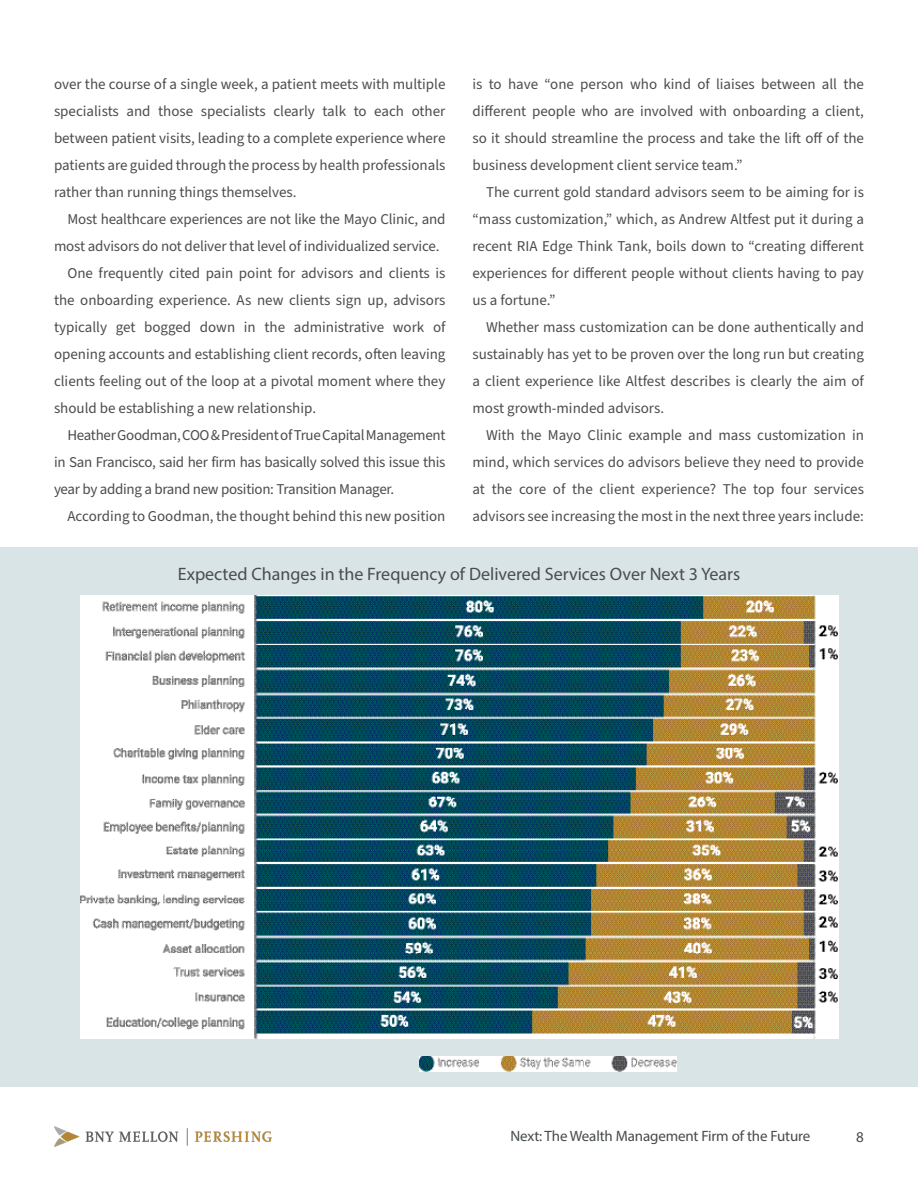
<style>
.page{position:relative;width:918px;height:1188px;background:#fff}
.page>*{position:absolute;margin:0;border:0;box-sizing:border-box;transform-origin:0 0}
.Headlines{font:18px "Myriad Pro";color:#4b4c4d}
.Headlines-2{font:15px/27px "Source Sans Pro";color:#4b4c4d;text-align:justify}
.t1{font:15px "Myriad Pro";letter-spacing:-.01em;color:#474b4e}
</style>
<div class="page">
<img style="left:54px;top:1127px;width:217px;height:20px">
<div style="left:0;top:548px;width:918px;height:540px;background:#d9e4e7"></div>
<img style="left:81px;top:595px;width:757px;height:443px">
<img style="left:419px;top:1057px;width:258px;height:14px">
<p class="Headlines-2" style="left:54px;top:71px;width:393px">over the course of a single week, a patient meets with multiple specialists and those specialists clearly talk to each other between patient visits, leading to a complete experience where patients are guided through the process by health professionals rather than running things themselves.</p>
<p class="Headlines-2" style="left:54px;top:206px;width:393px;text-indent:14px">Most healthcare experiences are not like the Mayo Clinic, and most advisors do not deliver that level of individualized service.</p>
<p class="Headlines-2" style="left:54px;top:260px;width:393px;text-indent:14px">One frequently cited pain point for advisors and clients is the onboarding experience. As new clients sign up, advisors typically get bogged down in the administrative work of opening accounts and establishing client records, often leaving clients feeling out of the loop at a pivotal moment where they should be establishing a new relationship.</p>
<p class="Headlines-2" style="left:54px;top:422px;width:393px;text-indent:14px">Heather Goodman, COO &amp; President of True Capital Management in San Francisco, said her firm has basically solved this issue this year by adding a brand new position: Transition Manager.</p>
<p class="Headlines-2" style="left:68px;top:503px;width:380px">According to Goodman, the thought behind this new position</p>
<p class="Headlines-2" style="left:472px;top:71px;width:393px">is to have “one person who kind of liaises between all the different people who are involved with onboarding a client, so it should streamline the process and take the lift off of the business development client service team.”</p>
<p class="Headlines-2" style="left:472px;top:179px;width:393px;text-indent:14px">The current gold standard advisors seem to be aiming for is “mass customization,” which, as Andrew Altfest put it during a recent RIA Edge Think Tank, boils down to “creating different experiences for different people without clients having to pay us a fortune.”</p>
<p class="Headlines-2" style="left:472px;top:314px;width:393px;text-indent:14px">Whether mass customization can be done authentically and sustainably has yet to be proven over the long run but creating a client experience like Altfest describes is clearly the aim of most growth-minded advisors.</p>
<p class="Headlines-2" style="left:472px;top:422px;width:393px;text-indent:14px">With the Mayo Clinic example and mass customization in mind, which services do advisors believe they need to provide at the core of the client experience? The top four services advisors see increasing the most in the next three years include:</p>
<p class="Headlines" style="left:178px;top:563px;width:564px">Expected Changes in the Frequency of Delivered Services Over Next 3 Years</p>
<p class="t1" style="left:510px;top:1127px;width:301px">Next: The Wealth Management Firm of the Future</p>
<p class="t1" style="left:856px;top:1127px;width:9px">8</p>
</div>
